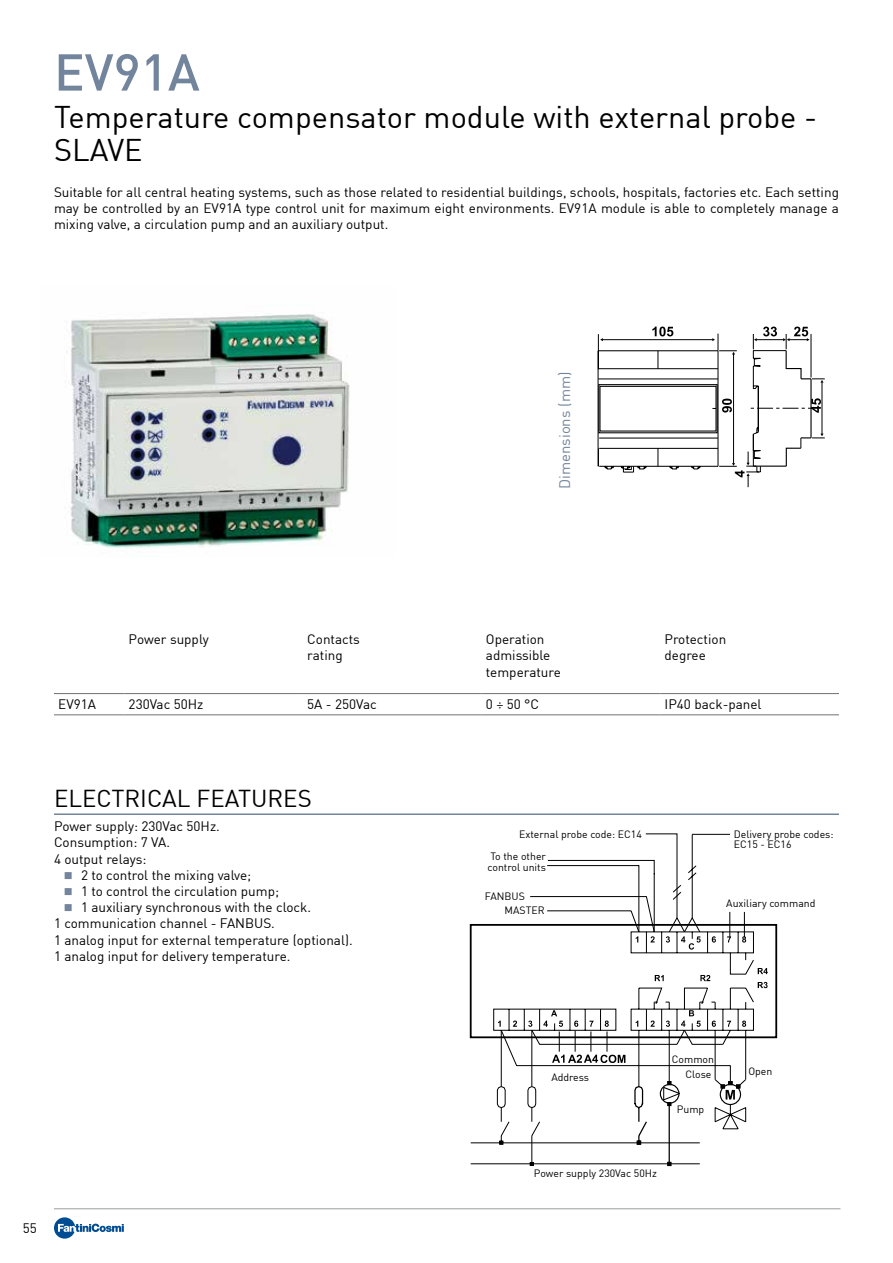
<style>
.page{position:relative;width:893px;height:1263px;background:#fff}
.page>*{position:absolute;margin:0;border:0;box-sizing:border-box;transform-origin:0 0}
.t1{font:500 51px "DIN";color:#72859d}
.t2{font:30.75px/33px "DIN";color:#000}
.t3{font:24px "DIN";color:#000}
.t4{font:15px "DIN";color:#72859d}
.t5{font:13.5px/16.2px "DIN";color:#000}
.t6{font:10.5px/10.5px "DIN";color:#000}
</style>
<div class="page">
<hr style="left:54px;top:1208px;width:786px;height:1px;background:#9c9e9f">
<svg style="left:54px;top:1217px;width:70px;height:21px"></svg>
<hr style="left:54px;top:813px;width:785px;height:2px;background:#72859d">
<img style="left:65px;top:314px;width:285px;height:234px">
<svg style="left:470px;top:924px;width:26px;height:240px"></svg>
<svg style="left:758px;top:982px;width:10px;height:6px"></svg>
<svg style="left:758px;top:968px;width:10px;height:6px"></svg>
<svg style="left:496px;top:833px;width:251px;height:333px"></svg>
<hr style="left:598px;top:379px;width:120px;height:1px;background:#000">
<hr style="left:598px;top:368px;width:120px;height:1px;background:#000">
<hr style="left:599px;top:448px;width:119px;height:1px;background:#000">
<hr style="left:599px;top:437px;width:119px;height:2px;background:#000">
<hr style="left:598px;top:350px;width:120px;height:1px;background:#000">
<hr style="left:599px;top:466px;width:119px;height:1px;background:#000">
<hr style="left:602px;top:339px;width:111px;height:1px;background:#000">
<svg style="left:598px;top:327px;width:104px;height:146px"></svg>
<svg style="left:712px;top:327px;width:113px;height:160px"></svg>
<svg style="left:54px;top:694px;width:785px;height:21px"></svg>
<hr style="left:54px;top:693px;width:70px;height:1px;background:#707172">
<hr style="left:124px;top:693px;width:179px;height:1px;background:#707172">
<hr style="left:303px;top:693px;width:179px;height:1px;background:#707172">
<hr style="left:482px;top:693px;width:178px;height:1px;background:#707172">
<hr style="left:660px;top:693px;width:179px;height:1px;background:#707172">
<hr style="left:54px;top:715px;width:70px;height:1px;background:#707172">
<hr style="left:124px;top:715px;width:179px;height:1px;background:#707172">
<hr style="left:303px;top:715px;width:179px;height:1px;background:#707172">
<hr style="left:482px;top:715px;width:178px;height:1px;background:#707172">
<hr style="left:660px;top:715px;width:179px;height:1px;background:#707172">
<h1 class="t1" style="left:54px;top:40px;width:147px">EV91A</h1>
<h2 class="t2" style="left:54px;top:99px;width:765px">Temperature compensator module with external probe -<br>SLAVE</h2>
<p class="t5" style="left:54px;top:183px;width:786px;text-align:justify">Suitable for all central heating systems, such as those related to residential buildings, schools, hospitals, factories etc. Each setting may be controlled by an EV91A type control unit for maximum eight environments. EV91A module is able to completely manage a mixing valve, a circulation pump and an auxiliary output.</p>
<p class="t4" style="left:555px;top:489px;width:119px;rotate:-90deg">Dimensions (mm)</p>
<p class="t5" style="left:129px;top:630px;width:82px">Power supply</p>
<p class="t5" style="left:307px;top:630px;width:54px">Contacts rating</p>
<p class="t5" style="left:486px;top:630px;width:77px">Operation admissible temperature</p>
<p class="t5" style="left:665px;top:630px;width:63px">Protection degree</p>
<p class="t5" style="left:58px;top:696px;width:39px">EV91A</p>
<p class="t5" style="left:129px;top:696px;width:76px">230Vac 50Hz</p>
<p class="t5" style="left:307px;top:696px;width:71px">5A - 250Vac</p>
<p class="t5" style="left:486px;top:696px;width:55px">0 ÷ 50 °C</p>
<p class="t5" style="left:665px;top:696px;width:99px">IP40 back-panel</p>
<h3 class="t3" style="left:54px;top:784px;width:259px">ELECTRICAL FEATURES</h3>
<p class="t5" style="left:54px;top:818px;width:167px">Power supply: 230Vac 50Hz.<br>Consumption: 7 VA.<br>4 output relays:</p>
<p class="t5" style="left:81px;top:866px;width:172px">2 to control the mixing valve;</p>
<p class="t5" style="left:81px;top:883px;width:200px">1 to control the circulation pump;</p>
<p class="t5" style="left:81px;top:899px;width:232px">1 auxiliary synchronous with the clock.</p>
<p class="t5" style="left:54px;top:915px;width:222px">1 communication channel - FANBUS.</p>
<p class="t5" style="left:54px;top:931px;width:300px">1 analog input for external temperature (optional).</p>
<p class="t5" style="left:54px;top:947px;width:238px">1 analog input for delivery temperature.</p>
<p class="t6" style="left:519px;top:828px;width:124px">External probe code: EC14</p>
<p class="t6" style="left:487px;top:851px;width:60px">To the other control units</p>
<p class="t6" style="left:485px;top:891px;width:41px">FANBUS</p>
<p class="t6" style="left:505px;top:905px;width:42px">MASTER</p>
<p class="t6" style="left:734px;top:828px;width:101px">Delivery probe codes:<br>EC15 - EC16</p>
<p class="t6" style="left:726px;top:897px;width:91px">Auxiliary command</p>
<p class="t5" style="left:23px;top:1219px;width:16px">55</p>
<p class="t6" style="left:551px;top:1072px;width:39px">Address</p>
<p class="t6" style="left:672px;top:1054px;width:44px">Common</p>
<p class="t6" style="left:686px;top:1068px;width:27px">Close</p>
<p class="t6" style="left:748px;top:1065px;width:26px">Open</p>
<p class="t6" style="left:677px;top:1104px;width:29px">Pump</p>
<p class="t6" style="left:534px;top:1167px;width:125px">Power supply 230Vac 50Hz</p>
</div>
